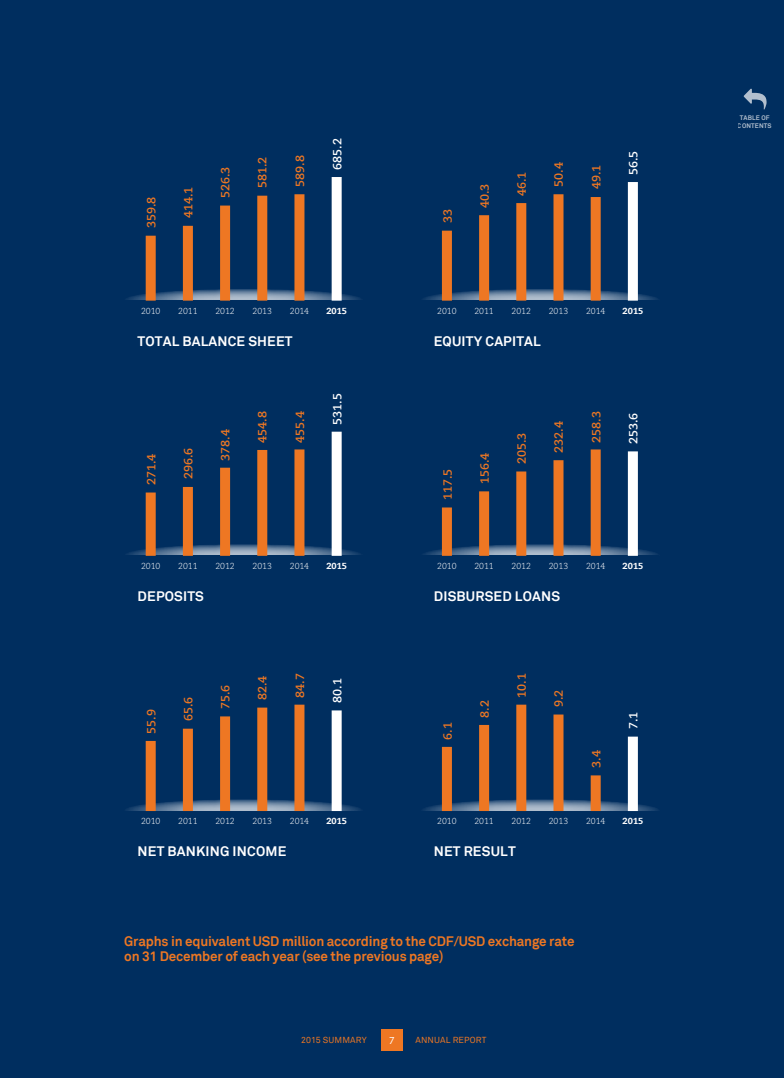
<style>
.page{position:relative;width:784px;height:1078px;background:#fff}
.page>*{position:absolute;margin:0;border:0;box-sizing:border-box;transform-origin:0 0}
.t1{font:700 13.75px/15px "Akkurat";letter-spacing:-.015em;color:#ee7723}
.t2{font:700 13.75px "Akkurat";letter-spacing:.015em;color:#fff}
.t3{font:700 11.88px "Caecilia LT Std";color:#ee7723}
.t4{font:700 11.88px "Caecilia LT Std";color:#fff}
.t5{font:10px "Caecilia LT Std";color:#fff}
.t6{font:300 8.75px "Caecilia LT Std";color:#fff}
.t7{font:800 8.75px "Caecilia LT Std";letter-spacing:.005em;color:#fff}
.t8{font:8.75px "Akkurat";letter-spacing:.015em;color:#ee7723}
.t9{font:700 6.5px/8.5px "Akkurat";letter-spacing:.02em;color:#fff;text-align:center}
</style>
<div class="page">
<div style="left:0;top:0;width:783px;height:1077px;background:#002e5f"></div>
<svg style="left:124px;top:544px;width:239px;height:22px;background:#5d7997"></svg>
<svg style="left:420px;top:544px;width:239px;height:22px;background:#5f7997"></svg>
<div style="left:124px;top:555px;width:239px;height:23px;background:#002e5f"></div>
<div style="left:419px;top:555px;width:239px;height:23px;background:#002e5f"></div>
<svg style="left:124px;top:799px;width:239px;height:22px;background:#5d7997"></svg>
<svg style="left:420px;top:799px;width:239px;height:22px"></svg>
<div style="left:124px;top:810px;width:239px;height:23px;background:#002e5f"></div>
<div style="left:419px;top:810px;width:239px;height:23px;background:#002e5f"></div>
<svg style="left:124px;top:289px;width:239px;height:22px;background:#627d9a"></svg>
<svg style="left:420px;top:289px;width:239px;height:22px;background:#647d9a"></svg>
<div style="left:124px;top:300px;width:239px;height:23px;background:#002e5f"></div>
<div style="left:419px;top:300px;width:239px;height:23px;background:#002e5f"></div>
<div style="left:627px;top:451px;width:10px;height:104px;background:#fff"></div>
<svg style="left:625px;top:736px;width:14px;height:74px"></svg>
<div style="left:627px;top:182px;width:10px;height:118px;background:#fff"></div>
<div style="left:590px;top:449px;width:10px;height:106px;background:#ee7723"></div>
<div style="left:590px;top:775px;width:10px;height:35px;background:#ee7723"></div>
<div style="left:590px;top:197px;width:10px;height:103px;background:#ee7723"></div>
<div style="left:441px;top:507px;width:10px;height:48px;background:#ee7723"></div>
<div style="left:441px;top:746px;width:10px;height:64px;background:#ee7723"></div>
<div style="left:441px;top:230px;width:10px;height:70px;background:#ee7723"></div>
<div style="left:331px;top:431px;width:11px;height:124px;background:#fff"></div>
<div style="left:331px;top:710px;width:10px;height:100px;background:#fff"></div>
<div style="left:331px;top:177px;width:11px;height:123px;background:#fff"></div>
<div style="left:146px;top:492px;width:10px;height:63px;background:#ee7723"></div>
<div style="left:146px;top:740px;width:10px;height:70px;background:#ee7723"></div>
<div style="left:146px;top:236px;width:10px;height:64px;background:#ee7723"></div>
<div style="left:220px;top:205px;width:10px;height:95px;background:#ee7723"></div>
<div style="left:220px;top:716px;width:10px;height:94px;background:#ee7723"></div>
<div style="left:220px;top:467px;width:10px;height:88px;background:#ee7723"></div>
<div style="left:257px;top:196px;width:10px;height:104px;background:#ee7723"></div>
<div style="left:257px;top:707px;width:10px;height:103px;background:#ee7723"></div>
<div style="left:257px;top:450px;width:10px;height:105px;background:#ee7723"></div>
<div style="left:294px;top:449px;width:10px;height:106px;background:#ee7723"></div>
<div style="left:294px;top:704px;width:10px;height:106px;background:#ee7723"></div>
<div style="left:294px;top:194px;width:10px;height:106px;background:#ee7723"></div>
<div style="left:553px;top:194px;width:10px;height:106px;background:#ee7723"></div>
<div style="left:553px;top:460px;width:10px;height:95px;background:#ee7723"></div>
<div style="left:553px;top:714px;width:10px;height:96px;background:#ee7723"></div>
<div style="left:516px;top:203px;width:10px;height:97px;background:#ee7723"></div>
<div style="left:516px;top:471px;width:10px;height:84px;background:#ee7723"></div>
<div style="left:516px;top:704px;width:10px;height:106px;background:#ee7723"></div>
<div style="left:479px;top:215px;width:10px;height:85px;background:#ee7723"></div>
<div style="left:479px;top:491px;width:10px;height:64px;background:#ee7723"></div>
<div style="left:479px;top:724px;width:10px;height:86px;background:#ee7723"></div>
<div style="left:183px;top:728px;width:10px;height:82px;background:#ee7723"></div>
<div style="left:183px;top:487px;width:10px;height:68px;background:#ee7723"></div>
<div style="left:183px;top:226px;width:10px;height:74px;background:#ee7723"></div>
<div style="left:381px;top:1029px;width:21px;height:21px;background:#ee7723"></div>
<svg style="left:743px;top:89px;width:23px;height:20px"></svg>
<p class="t3" style="left:144px;top:228px;width:33px;rotate:-90deg">359.8</p>
<p class="t3" style="left:181px;top:218px;width:33px;rotate:-90deg">414.1</p>
<p class="t3" style="left:218px;top:198px;width:33px;rotate:-90deg">526.3</p>
<p class="t3" style="left:255px;top:188px;width:33px;rotate:-90deg">581.2</p>
<p class="t3" style="left:293px;top:187px;width:33px;rotate:-90deg">589.8</p>
<p class="t4" style="left:330px;top:170px;width:33px;rotate:-90deg">685.2</p>
<p class="t3" style="left:440px;top:223px;width:16px;rotate:-90deg">33</p>
<p class="t3" style="left:477px;top:208px;width:26px;rotate:-90deg">40.3</p>
<p class="t3" style="left:514px;top:196px;width:26px;rotate:-90deg">46.1</p>
<p class="t3" style="left:551px;top:187px;width:26px;rotate:-90deg">50.4</p>
<p class="t3" style="left:589px;top:189px;width:26px;rotate:-90deg">49.1</p>
<p class="t4" style="left:626px;top:175px;width:26px;rotate:-90deg">56.5</p>
<p class="t6" style="left:141px;top:305px;width:21px">2010</p>
<p class="t6" style="left:178px;top:305px;width:21px">2011</p>
<p class="t6" style="left:215px;top:305px;width:21px">2012</p>
<p class="t6" style="left:252px;top:305px;width:21px">2013</p>
<p class="t6" style="left:289px;top:305px;width:21px">2014</p>
<p class="t7" style="left:326px;top:305px;width:22px">2015</p>
<p class="t6" style="left:437px;top:305px;width:21px">2010</p>
<p class="t6" style="left:474px;top:305px;width:21px">2011</p>
<p class="t6" style="left:511px;top:305px;width:21px">2012</p>
<p class="t6" style="left:548px;top:305px;width:21px">2013</p>
<p class="t2" style="left:137px;top:332px;width:156px">TOTAL BALANCE SHEET</p>
<p class="t2" style="left:433px;top:332px;width:108px">EQUITY CAPITAL</p>
<p class="t3" style="left:144px;top:485px;width:33px;rotate:-90deg">271.4</p>
<p class="t3" style="left:181px;top:479px;width:33px;rotate:-90deg">296.6</p>
<p class="t3" style="left:218px;top:461px;width:33px;rotate:-90deg">378.4</p>
<p class="t3" style="left:255px;top:442px;width:33px;rotate:-90deg">454.8</p>
<p class="t3" style="left:293px;top:443px;width:33px;rotate:-90deg">455.4</p>
<p class="t4" style="left:330px;top:424px;width:33px;rotate:-90deg">531.5</p>
<p class="t3" style="left:440px;top:500px;width:33px;rotate:-90deg">117.5</p>
<p class="t3" style="left:477px;top:484px;width:33px;rotate:-90deg">156.4</p>
<p class="t3" style="left:514px;top:464px;width:33px;rotate:-90deg">205.3</p>
<p class="t3" style="left:551px;top:453px;width:33px;rotate:-90deg">232.4</p>
<p class="t6" style="left:585px;top:305px;width:21px">2014</p>
<p class="t7" style="left:622px;top:305px;width:22px">2015</p>
<p class="t3" style="left:589px;top:443px;width:33px;rotate:-90deg">258.3</p>
<p class="t4" style="left:626px;top:444px;width:33px;rotate:-90deg">253.6</p>
<p class="t6" style="left:141px;top:560px;width:21px">2010</p>
<p class="t6" style="left:178px;top:560px;width:21px">2011</p>
<p class="t6" style="left:215px;top:560px;width:21px">2012</p>
<p class="t6" style="left:252px;top:560px;width:21px">2013</p>
<p class="t6" style="left:289px;top:560px;width:21px">2014</p>
<p class="t7" style="left:326px;top:560px;width:22px">2015</p>
<p class="t6" style="left:437px;top:560px;width:21px">2010</p>
<p class="t6" style="left:474px;top:560px;width:21px">2011</p>
<p class="t6" style="left:511px;top:560px;width:21px">2012</p>
<p class="t6" style="left:548px;top:560px;width:21px">2013</p>
<p class="t6" style="left:585px;top:560px;width:21px">2014</p>
<p class="t7" style="left:622px;top:560px;width:22px">2015</p>
<p class="t2" style="left:137px;top:587px;width:68px">DEPOSITS</p>
<p class="t2" style="left:433px;top:587px;width:128px">DISBURSED LOANS</p>
<p class="t3" style="left:144px;top:733px;width:26px;rotate:-90deg">55.9</p>
<p class="t3" style="left:181px;top:721px;width:26px;rotate:-90deg">65.6</p>
<p class="t3" style="left:218px;top:709px;width:26px;rotate:-90deg">75.6</p>
<p class="t3" style="left:255px;top:700px;width:26px;rotate:-90deg">82.4</p>
<p class="t3" style="left:293px;top:697px;width:26px;rotate:-90deg">84.7</p>
<p class="t4" style="left:330px;top:702px;width:26px;rotate:-90deg">80.1</p>
<p class="t3" style="left:440px;top:739px;width:19px;rotate:-90deg">6.1</p>
<p class="t3" style="left:477px;top:717px;width:19px;rotate:-90deg">8.2</p>
<p class="t3" style="left:514px;top:697px;width:26px;rotate:-90deg">10.1</p>
<p class="t3" style="left:551px;top:707px;width:19px;rotate:-90deg">9.2</p>
<p class="t3" style="left:589px;top:767px;width:19px;rotate:-90deg">3.4</p>
<p class="t4" style="left:626px;top:729px;width:19px;rotate:-90deg">7.1</p>
<p class="t6" style="left:141px;top:815px;width:21px">2010</p>
<p class="t6" style="left:178px;top:815px;width:21px">2011</p>
<p class="t6" style="left:215px;top:815px;width:21px">2012</p>
<p class="t6" style="left:252px;top:815px;width:21px">2013</p>
<p class="t6" style="left:289px;top:815px;width:21px">2014</p>
<p class="t7" style="left:326px;top:815px;width:22px">2015</p>
<p class="t6" style="left:437px;top:815px;width:21px">2010</p>
<p class="t6" style="left:474px;top:815px;width:21px">2011</p>
<p class="t6" style="left:511px;top:815px;width:21px">2012</p>
<p class="t6" style="left:548px;top:815px;width:21px">2013</p>
<p class="t6" style="left:585px;top:815px;width:21px">2014</p>
<p class="t7" style="left:622px;top:815px;width:22px">2015</p>
<p class="t2" style="left:137px;top:842px;width:150px">NET BANKING INCOME</p>
<p class="t2" style="left:433px;top:842px;width:83px">NET RESULT</p>
<p class="t1" style="left:124px;top:933px;width:451px">Graphs in equivalent USD million according to the CDF/USD exchange rate on 31 December of each year (see the previous page)</p>
<p class="t8" style="left:301px;top:1034px;width:67px">2015 SUMMARY</p>
<p class="t5" style="left:389px;top:1034px;width:7px">7</p>
<p class="t8" style="left:415px;top:1034px;width:72px">ANNUAL REPORT</p>
<p class="t9" style="left:737px;top:113px;width:35px">TABLE OF<br>CONTENTS</p>
</div>
